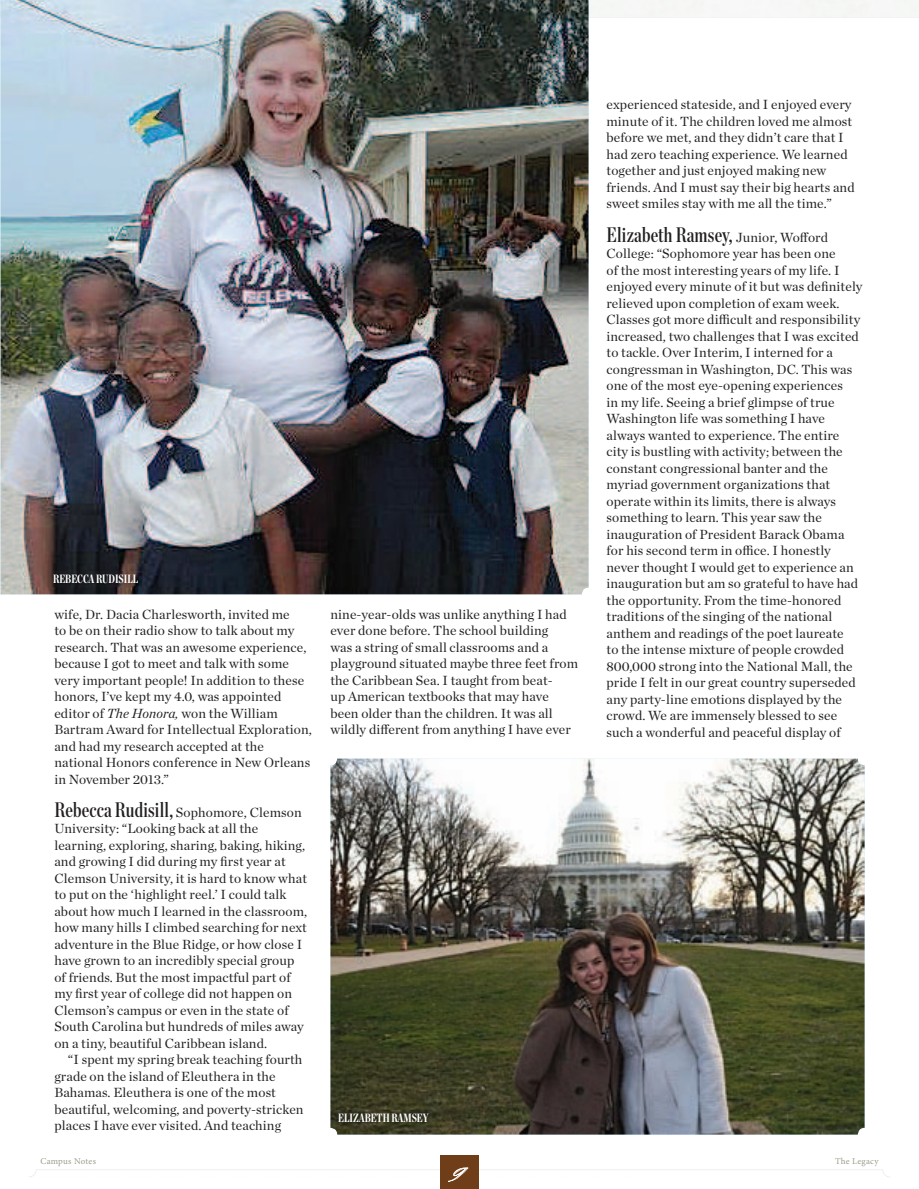
<style>
.page{position:relative;width:919px;height:1189px;background:#fff}
.page>*{position:absolute;margin:0;border:0;box-sizing:border-box;transform-origin:0 0}
.t1{font:22.5px "Burgues Script";color:#fff}
.t2{font:21px "Chronicle Disp Comp Semi";letter-spacing:.01em;color:#231f20}
.t3{font:13.5px/16.5px "Chronicle Deck";letter-spacing:.01em;color:#231f20}
.t4{font:700 12px "Chronicle Disp Comp";color:#fff}
.t5{font:9px "Minion Pro";letter-spacing:.03em;color:#9b9c8c}
.s1{font-style:italic}
.s2{font-family:"Chronicle Disp Comp Semi";font-size:21px}
.s3{font-family:"Chronicle Deck";font-size:13.5px}
</style>
<div class="page">
<div style="left:440px;top:1155px;width:38px;height:34px;background:#6f3d17"></div>
<svg style="left:29px;top:1167px;width:860px;height:15px"></svg>
<div style="left:0;top:0;width:919px;height:18px;background:#f6f7f6"></div>
<img style="left:330px;top:759px;width:534px;height:375px">
<img style="left:336px;top:1110px;width:96px;height:14px">
<img style="left:1px;top:0;width:587px;height:594px">
<img style="left:51px;top:572px;width:90px;height:14px">
<p class="t4" style="left:53px;top:569px;width:87px">REBECCA RUDISILL</p>
<p class="t3" style="left:54px;top:605px;width:259px">wife, Dr. Dacia Charlesworth, invited me<br>to be on their radio show to talk about my research. That was an awesome experience, because I got to meet and talk with some very important people! In addition to these honors, I’ve kept my 4.0, was appointed editor of <span class="s1">The Honora,</span> won the William Bartram Award for Intellectual Exploration, and had my research accepted at the national Honors conference in New Orleans in November 2013.”</p>
<p class="t3" style="left:54px;top:803px;width:254px"><span class="s2">Rebecca Rudisill,</span> Sophomore, Clemson University: “Looking back at all the learning, exploring, sharing, baking, hiking, and growing I did during my first year at Clemson University, it is hard to know what to put on the ‘highlight reel.’ I could talk about how much I learned in the classroom, how many hills I climbed searching for next adventure in the Blue Ridge, or how close I have grown to an incredibly special group of friends. But the most impactful part of my first year of college did not happen on Clemson’s campus or even in the state of South Carolina but hundreds of miles away on a tiny, beautiful Caribbean island.</p>
<p class="t3" style="left:54px;top:1050px;width:251px;text-indent:14px">“I spent my spring break teaching fourth grade on the island of Eleuthera in the Bahamas. Eleuthera is one of the most beautiful, welcoming, and poverty-stricken places I have ever visited. And teaching</p>
<p class="t3" style="left:330px;top:605px;width:249px">nine-year-olds was unlike anything I had ever done before. The school building<br>was a string of small classrooms and a playground situated maybe three feet from the Caribbean Sea. I taught from beat-<br>up American textbooks that may have been older than the children. It was all wildly different from anything I have ever</p>
<p class="t4" style="left:338px;top:1108px;width:92px">ELIZABETH RAMSEY</p>
<p class="t3" style="left:606px;top:96px;width:250px">experienced stateside, and I enjoyed every minute of it. The children loved me almost before we met, and they didn’t care that I had zero teaching experience. We learned together and just enjoyed making new friends. And I must say their big hearts and sweet smiles stay with me all the time.”</p>
<h2 class="t2" style="left:606px;top:218px;width:223px">Elizabeth Ramsey, <span class="s3">Junior, Wofford</span></h2>
<p class="t3" style="left:606px;top:244px;width:257px">College: “Sophomore year has been one<br>of the most interesting years of my life. I enjoyed every minute of it but was definitely relieved upon completion of exam week.<br>Classes got more difficult and responsibility increased, two challenges that I was excited to tackle. Over Interim, I interned for a congressman in Washington, DC. This was one of the most eye-opening experiences<br>in my life. Seeing a brief glimpse of true Washington life was something I have always wanted to experience. The entire city is bustling with activity; between the constant congressional banter and the myriad government organizations that operate within its limits, there is always something to learn. This year saw the inauguration of President Barack Obama for his second term in office. I honestly never thought I would get to experience an inauguration but am so grateful to have had the opportunity. From the time-honored traditions of the singing of the national anthem and readings of the poet laureate<br>to the intense mixture of people crowded 800,000 strong into the National Mall, the pride I felt in our great country superseded any party-line emotions displayed by the crowd. We are immensely blessed to see such a wonderful and peaceful display of</p>
<p class="t5" style="left:40px;top:1155px;width:57px">Campus Notes</p>
<p class="t5" style="left:835px;top:1155px;width:45px">The Legacy</p>
<h1 class="t1" style="left:454px;top:1155px;width:13px">9</h1>
</div>
